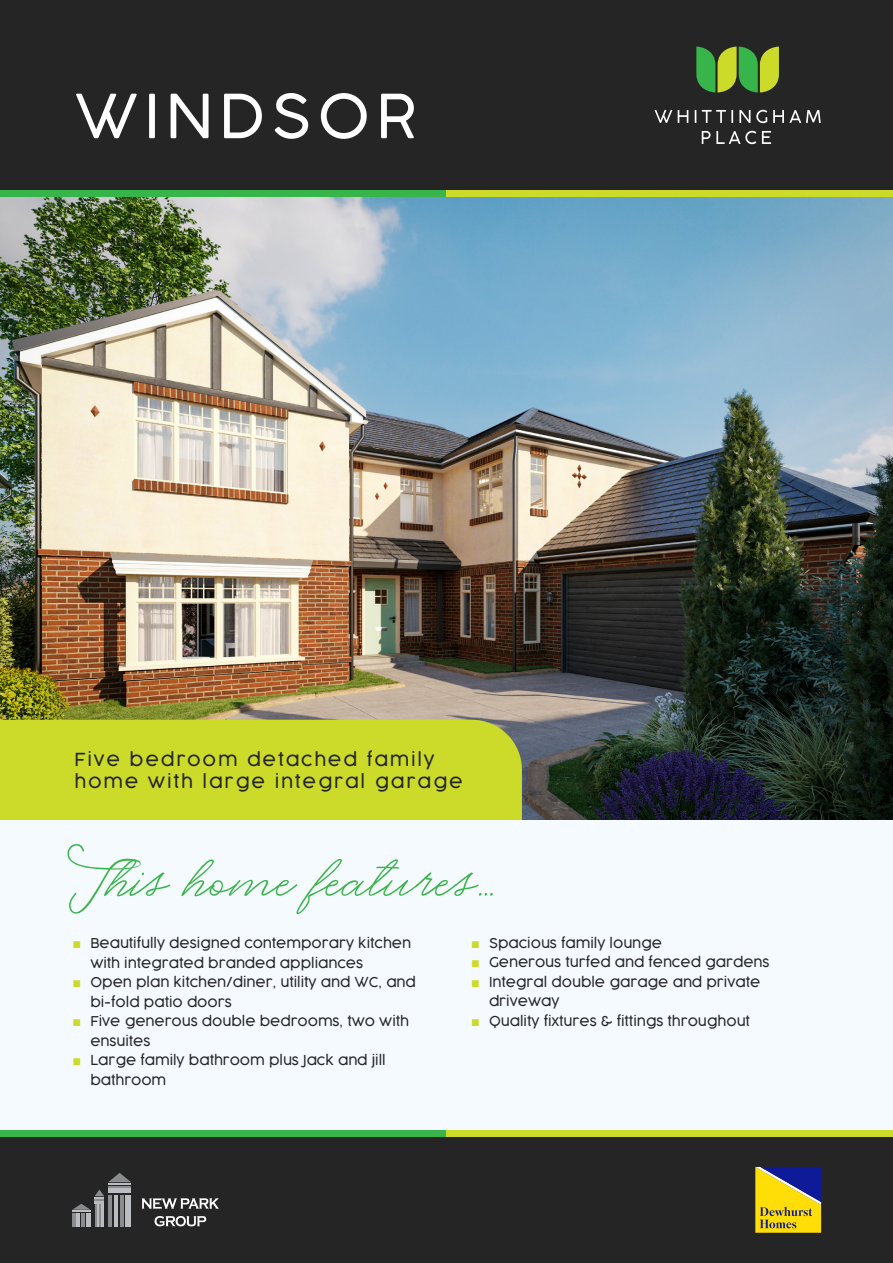
<style>
.page{position:relative;width:893px;height:1263px;background:#fff}
.page>*{position:absolute;margin:0;border:0;box-sizing:border-box;transform-origin:0 0}
.t1{font:90px "Eisha Script";color:#38b54a}
.t2{font:300 60px "Cocogoose";letter-spacing:.1em;color:#fff}
.t3{font:300 18px/21.6px "Cocogoose";letter-spacing:.1em;color:#252526}
.t4{font:300 13.5px "Cocogoose";color:#252526}
.s1{font-family:"Maven Pro";font-weight:400;color:#ccdb29}
</style>
<div class="page">
<img style="left:0;top:196px;width:893px;height:624px">
<div style="left:0;top:0;width:893px;height:191px;background:#252526"></div>
<div style="left:0;top:820px;width:893px;height:316px;background:#f5faff"></div>
<div style="left:0;top:1136px;width:893px;height:127px;background:#252526"></div>
<svg style="left:696px;top:47px;width:83px;height:45px"></svg>
<svg style="left:655px;top:110px;width:17px;height:13px"></svg>
<svg style="left:678px;top:110px;width:10px;height:13px"></svg>
<svg style="left:695px;top:110px;width:1px;height:13px"></svg>
<svg style="left:702px;top:110px;width:31px;height:13px"></svg>
<svg style="left:739px;top:110px;width:11px;height:13px"></svg>
<svg style="left:756px;top:110px;width:11px;height:13px"></svg>
<svg style="left:773px;top:110px;width:48px;height:13px"></svg>
<svg style="left:702px;top:131px;width:8px;height:13px"></svg>
<svg style="left:716px;top:131px;width:40px;height:13px"></svg>
<svg style="left:762px;top:131px;width:9px;height:13px"></svg>
<div style="left:0;top:190px;width:446px;height:6px;background:#38b54a"></div>
<div style="left:446px;top:190px;width:447px;height:6px;background:#ccdb29"></div>
<div style="left:0;top:1130px;width:446px;height:6px;background:#38b54a"></div>
<div style="left:446px;top:1130px;width:447px;height:6px;background:#ccdb29"></div>
<div style="left:0;top:720px;width:522px;height:100px;background:#ccdb29"></div>
<svg style="left:72px;top:1189px;width:32px;height:38px"></svg>
<hr style="left:102px;top:1204px;width:2px;height:23px;background:#bcbdc0">
<hr style="left:97px;top:1204px;width:2px;height:23px;background:#bcbdc0">
<hr style="left:99px;top:1204px;width:2px;height:23px;background:#8a8c8f">
<svg style="left:108px;top:1173px;width:23px;height:9px"></svg>
<hr style="left:108px;top:1183px;width:23px;height:2px;background:#bcbdc0">
<hr style="left:108px;top:1186px;width:23px;height:2px;background:#8a8c8f">
<hr style="left:108px;top:1189px;width:23px;height:4px;background:#bcbdc0">
<hr style="left:108px;top:1195px;width:4px;height:32px;background:#8a8c8f">
<hr style="left:114px;top:1195px;width:4px;height:32px;background:#bcbdc0">
<hr style="left:120px;top:1195px;width:4px;height:32px;background:#8a8c8f">
<div style="left:125px;top:1195px;width:6px;height:32px;background:#bcbdc0"></div>
<svg style="left:142px;top:1198px;width:77px;height:11px"></svg>
<svg style="left:155px;top:1216px;width:51px;height:10px"></svg>
<svg style="left:755px;top:1167px;width:66px;height:66px;background:#b3a13c"></svg>
<h2 class="t2" style="left:74px;top:74px;width:345px">WINDSOR</h2>
<h3 class="t3" style="left:74px;top:749px;width:390px">Five bedroom detached family home with large integral garage</h3>
<h1 class="t1" style="left:74px;top:836px;width:422px">This home features..</h1>
<p class="t4" style="left:73px;top:933px;width:339px"><span class="s1">Ñ</span> Beautifully designed contemporary kitchen</p>
<p class="t4" style="left:90px;top:953px;width:274px">with integrated branded appliances</p>
<p class="t4" style="left:73px;top:972px;width:344px"><span class="s1">Ñ</span> Open plan kitchen/diner, utility and WC, and</p>
<p class="t4" style="left:90px;top:992px;width:143px">bi-fold patio doors</p>
<p class="t4" style="left:73px;top:1011px;width:337px"><span class="s1">Ñ</span> Five generous double bedrooms, two with</p>
<p class="t4" style="left:90px;top:1031px;width:62px">ensuites</p>
<p class="t4" style="left:73px;top:1050px;width:314px"><span class="s1">Ñ</span> Large family bathroom plus Jack and jill</p>
<p class="t4" style="left:90px;top:1070px;width:77px">bathroom</p>
<p class="t4" style="left:472px;top:933px;width:191px"><span class="s1">Ñ</span> Spacious family lounge</p>
<p class="t4" style="left:472px;top:953px;width:299px"><span class="s1">Ñ</span> Generous turfed and fenced gardens</p>
<p class="t4" style="left:472px;top:972px;width:290px"><span class="s1">Ñ</span> Integral double garage and private</p>
<p class="t4" style="left:489px;top:992px;width:72px">driveway</p>
<p class="t4" style="left:472px;top:1011px;width:279px"><span class="s1">Ñ</span> Quality fixtures &amp; fittings throughout</p>
</div>
